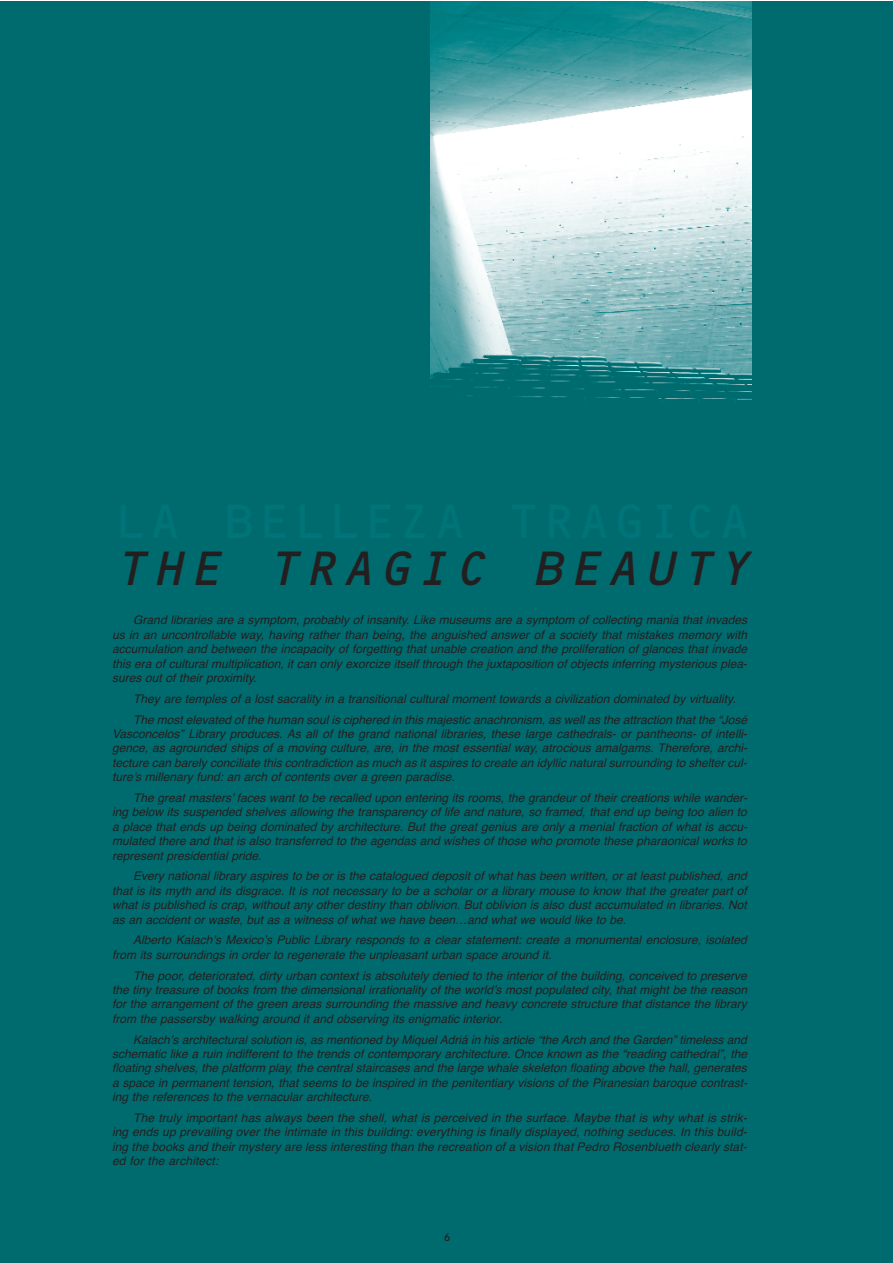
<style>
.page{position:relative;width:893px;height:1263px;background:#fff}
.page>*{position:absolute;margin:0;border:0;box-sizing:border-box;transform-origin:0 0}
.t1{font:italic 49.35px "OCRB";color:#231f20}
.t2{font:italic 12px/14.4px "Helvetica";color:#231f20;text-align:justify}
.t3{font:10.5px "OCRB";color:#231f20}
</style>
<div class="page">
<div style="left:0;top:1px;width:892px;height:1262px;background:#006b6e"></div>
<img style="left:430px;top:1px;width:321px;height:399px">
<h1 class="t1" style="left:112px;top:549px;width:650px">THE TRAGIC BEAUTY</h1>
<p class="t2" style="left:112px;top:614px;width:639px;text-indent:21px">Grand libraries are a symptom, probably of insanity. Like museums are a symptom of collecting mania that invades us in an uncontrollable way, having rather than being, the anguished answer of a society that mistakes memory with accumulation and between the incapacity of forgetting that unable creation and the proliferation of glances that invade this era of cultural multiplication, it can only exorcize itself through the j uxtaposition of objects inferring mysterious plea&shy;sures out of their proximity.</p>
<p class="t2" style="left:133px;top:689px;width:618px;line-height:20.9px">They are temples of a lost sacrality in a transitional cultural moment towards a civilization dominated by virtuality.<br>The mostelevated ofthe human soulis ciphered in this majestic anachronism,as wellas the attraction thatthe “José</p>
<p class="t2" style="left:112px;top:728px;width:639px">Vasconcelos” Library produces. As all of the grand national libraries, these large cathedrals- or pantheons- of intelli&shy;gence, as agrounded ships of a moving culture, are, in the most essential way, atrocious amalgams. Therefore, archi&shy;tecture can barely conciliate this contradiction as much as it aspires to create an idyllic natural surrounding to shelter cul&shy;ture’s millenary fund: an arch of contents over a green paradise.</p>
<p class="t2" style="left:112px;top:792px;width:639px;text-indent:21px">The great masters’ faces want to be recalled upon entering its rooms, the grandeur of their creations while wander&shy;ing below its suspended shelves allowing the transparency of life and nature, so framed, that end up being too alien to a place that ends up being dominated by architecture. But the great genius are only a menial fraction of what is accu&shy;mulated there and that is also transferred to the agendas and wishes of those who promote these pharaonical works to represent presidential pride.</p>
<p class="t2" style="left:112px;top:870px;width:639px;text-indent:21px">Every national library aspires to be or is the catalogued deposit of what has been written, or at least published, and that is its myth and its disgrace. It is not necessary to be a scholar or a library mouse to know that the greater part of what is published is crap, without any other destiny than oblivion. But oblivion is also dust accumulated in libraries. Not as an accident or waste, but as a witness of what we have been…and what we would like to be.</p>
<p class="t2" style="left:112px;top:934px;width:639px;text-indent:21px">Alberto Kalach’s Mexico’s Public Library responds to a clear statement: create a monumental enclosure, isolated from its surroundings in order to regenerate the unpleasant urban space around it.</p>
<p class="t2" style="left:112px;top:969px;width:639px;text-align:left;text-indent:21px">The poor, deteriorated, dirty urban context is absolutely denied to the interior of the building, conceived to preserve the tiny treasure of books from the dimensional irrationality of the world’s most populated city, that might be the reason for the arrangement of the green areas surrounding the massive and heavy concrete structure that distance the library from the passersby walking around it and observing its enigmatic interior.</p>
<p class="t2" style="left:112px;top:1033px;width:639px;text-indent:21px">Kalach’s architectural solution is, as mentioned by MiquelAdriá in his article “the Arch and the Garden” timeless and schematic like a ruin indifferent to the trends of contemporary architecture. Once known as the “reading cathedral”, the floating shelves, the platform play, the central staircases and the large whale skeleton floating above the hall, generates a space in permanent tension, that seems to be inspired in the penitentiary visions of the Piranesian baroque contrast&shy;ing the references to the vernacular architecture.</p>
<p class="t2" style="left:112px;top:1112px;width:639px;text-indent:21px">The truly important has always been the shell, what is perceived in the surface. Maybe that is why what is strik&shy;ing ends up prevailing over the intimate in this building: everything is finally displayed, nothing seduces. In this build&shy;ing the books and their mystery are less interesting than the recreation of a vision that Pedro Rosenblueth clearly stat&shy;ed for the architect:</p>
<p class="t3" style="left:444px;top:1233px;width:9px">6</p>
</div>
